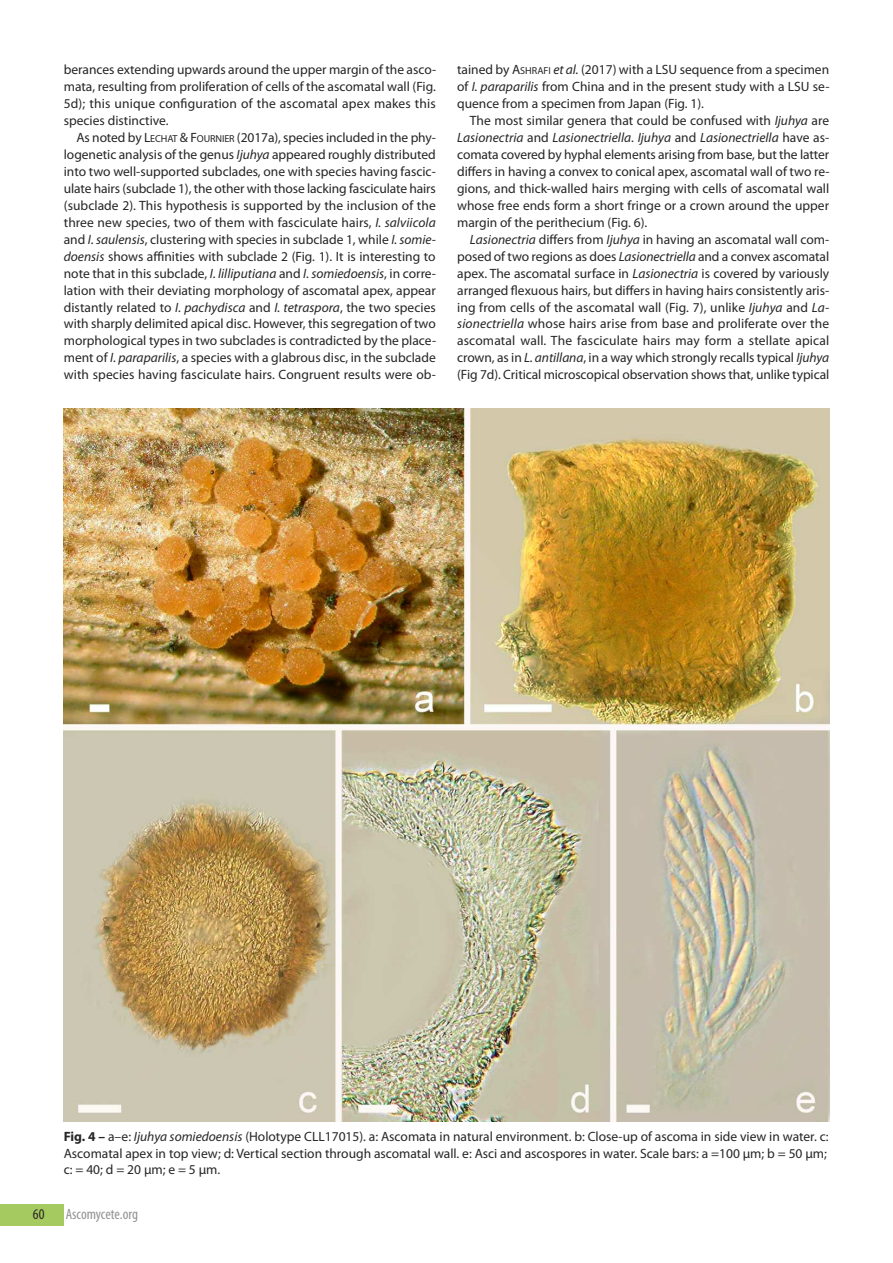
<style>
.page{position:relative;width:893px;height:1263px;background:#fff}
.page>*{position:absolute;margin:0;border:0;box-sizing:border-box;transform-origin:0 0}
.t1{font:condensed 15px "Myriad Pro";letter-spacing:-.005em;color:#939293}
.t2{font:condensed 15px "Myriad Pro";color:#272526}
.t3{font:13.5px/17px "Myriad Pro";color:#272526;text-align:justify}
.s1{font-size:10.2px}
.s2{font-style:italic}
.s3{font-weight:700}
</style>
<div class="page">
<div style="left:0;top:1204px;width:64px;height:22px;background:#a5ca5f"></div>
<img style="left:64px;top:408px;width:765px;height:714px">
<p class="t3" style="left:64px;top:62px;width:374px">berances extending upwards around the upper margin of the asco&shy;mata, resulting from proliferation of cells of the ascomatal wall (Fig.<br>5d); this unique configuration of the ascomatal apex makes this species distinctive.</p>
<p class="t3" style="left:64px;top:130px;width:374px;text-indent:13px">as noted by l<span class="s1">echaT</span> &amp; F<span class="s1">ouRnieR</span> (2017a), species included in the phy&shy;logenetic analysis of the genus <span class="s2">Ijuhya</span> appeared roughly distributed into two well-supported subclades, one with species having fascic&shy;ulate hairs (subclade 1), the other with those lacking fasciculate hairs (subclade 2). This hypothesis is supported by the inclusion of the three new species, two of them with fasciculate hairs, <span class="s2">I. salviicola </span>and <span class="s2">I. saulensis</span>, clustering with species in subclade 1, while <span class="s2">I. somie&shy;doensis</span> shows affinities with subclade 2 (Fig. 1). it is interesting to note that in this subclade, <span class="s2">I. lilliputiana</span> and <span class="s2">I. somiedoensis</span>, in corre&shy;lation with their deviating morphology of ascomatal apex, appear distantly related to <span class="s2">I. pachydisca</span> and <span class="s2">I. tetraspora</span>, the two species with sharply delimited apical disc. however, this segregation of two morphological types in two subclades is contradicted by the place&shy;ment of <span class="s2">I. paraparilis</span>, a species with a glabrous disc, in the subclade with species having fasciculate hairs. congruent results were ob-</p>
<p class="t3" style="left:457px;top:62px;width:374px">tained by a<span class="s1">ShRaFi</span> <span class="s2">et al.</span> (2017) with a lSu sequence from a specimen of <span class="s2">I. paraparilis</span> from china and in the present study with a lSu se&shy;quence from a specimen from Japan (Fig. 1).</p>
<p class="t3" style="left:457px;top:113px;width:374px;text-indent:13px">The most similar genera that could be confused with <span class="s2">Ijuhya</span> are <span class="s2">Lasionectria</span> and <span class="s2">Lasionectriella</span>. <span class="s2">Ijuhya</span> and <span class="s2">Lasionectriella</span> have as&shy;comata covered by hyphal elements arising from base, but the latter differs in having a convex to conical apex, ascomatal wall of two re&shy;gions, and thick-walled hairs merging with cells of ascomatal wall whose free ends form a short fringe or a crown around the upper margin of the perithecium (Fig. 6).</p>
<p class="t3" style="left:457px;top:232px;width:374px;text-indent:13px"><span class="s2">Lasionectria</span> differs from <span class="s2">Ijuhya</span> in having an ascomatal wall com&shy;posed of two regions as does <span class="s2">Lasionectriella</span> and a convex ascomatal apex. The ascomatal surface in <span class="s2">Lasionectria</span> is covered by variously arranged flexuous hairs, but differs in having hairs consistently aris&shy;ing from cells of the ascomatal wall (Fig. 7), unlike <span class="s2">Ijuhya</span> and <span class="s2">La&shy;sionectriella</span> whose hairs arise from base and proliferate over the ascomatal wall. The fasciculate hairs may form a stellate apical crown, as in <span class="s2">L. antillana</span>, in a way which strongly recalls typical <span class="s2">Ijuhya </span>(Fig 7d). critical microscopical observation shows that, unlike typical</p>
<p class="t3" style="left:64px;top:1130px;width:766px;line-height:16.2px"><span class="s3">Fig. 4 –</span> a–e: <span class="s2">Ijuhya somiedoensis</span> (holotype cll17015). a: ascomata in natural environment. b: close-up of ascoma in side view in water. c: ascomatal apex in top view; d: Vertical section through ascomatal wall. e: asci and ascospores in water. Scale bars: a =100 µm; b = 50 µm; c: = 40; d = 20 µm; e = 5 µm.</p>
<p class="t2" style="left:33px;top:1208px;width:13px">60</p>
<p class="t1" style="left:66px;top:1208px;width:74px">Ascomycete.org</p>
</div>
